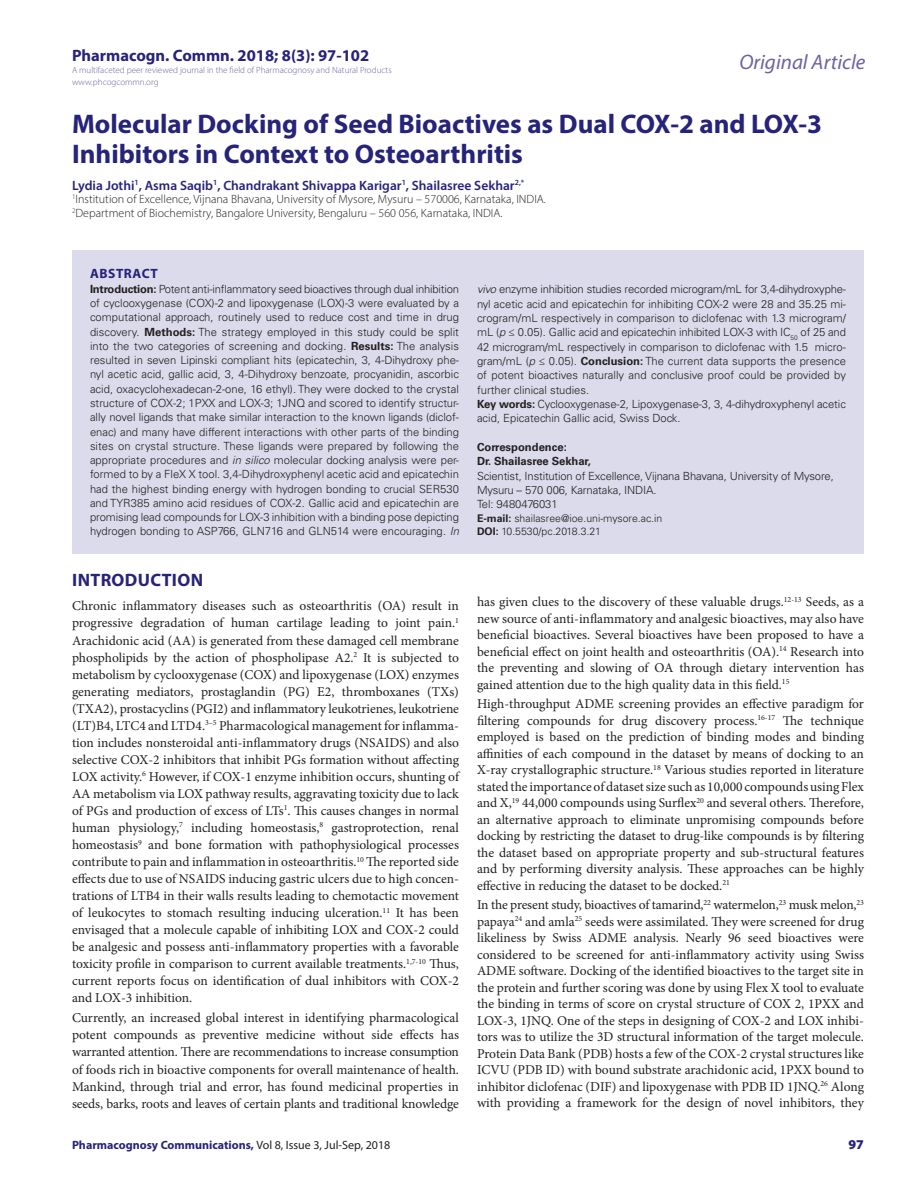
<style>
.page{position:relative;width:918px;height:1188px;background:#fff}
.page>*{position:absolute;margin:0;border:0;box-sizing:border-box;transform-origin:0 0}
.CT{font:700 27px/30px "Myriad Pro";color:#26237b}
.t1{font:italic 21px "Myriad Pro";color:#6964a1}
._1_HD{font:700 18px "Myriad Pro";letter-spacing:.02em;color:#26237b}
.t2{font:700 16.5px "Myriad Pro";color:#26237b}
.TXT{font:13.5px/17.1px "Minion Pro";letter-spacing:-.005em;color:#231f20;text-align:justify}
.CA{font:600 13.5px "Myriad Pro";color:#26237b}
.ABS_HD{font:700 13.5px "Myriad Pro";letter-spacing:.04em;color:#26237b}
.RRH{font:900 13.5px "Myriad Pro";color:#26237b}
.CA_Aff{font:300 12px "Myriad Pro";color:#231f20}
.RRH-2{font:700 12px "Myriad Pro";color:#26237b}
.ABS_TXT{font:300 11.25px/14.2px "Univers LT Std";letter-spacing:-.01em;color:#231f20;text-align:justify}
.ABS_TXT-2{font:700 11.25px "Univers LT Std";letter-spacing:-.005em;color:#231f20}
.ABS_TXT-3{font:300 10.5px "Univers LT Std";color:#231f20}
.t3{font:300 9px/12px "Myriad Pro";color:#6964a1}
.s1{font-weight:700}
.s2{font-style:italic}
.s3{font-weight:400;color:#231f20}
</style>
<div class="page">
<div style="left:72px;top:250px;width:792px;height:303px;background:#dcdbeb"></div>
<p class="t2" style="left:72px;top:45px;width:299px">Pharmacogn. Commn. 2018; 8(3): 97-102</p>
<p class="t3" style="left:72px;top:64px;width:321px">A multifaceted peer reviewed journal in the field of Pharmacognosy and Natural Products www.phcogcommn.org</p>
<h2 class="t1" style="left:739px;top:49px;width:128px">Original Article</h2>
<p class="CT" style="left:72px;top:108px;width:752px">Molecular Docking of Seed Bioactives as Dual COX-2 and LOX-3<br>Inhibitors in Context to Osteoarthritis</p>
<p class="CA" style="left:72px;top:176px;width:454px">Lydia Jothi<sup>1</sup>, Asma Saqib<sup>1</sup>, Chandrakant Shivappa Karigar<sup>1</sup>, Shailasree Sekhar<sup>2,*</sup></p>
<p class="CA_Aff" style="left:72px;top:192px;width:476px"><sup>1</sup>Institution of Excellence, Vijnana Bhavana, University of Mysore, Mysuru – 570006, Karnataka, INDIA.</p>
<p class="CA_Aff" style="left:72px;top:205px;width:432px"><sup>2</sup>Department of Biochemistry, Bangalore University, Bengaluru – 560 056, Karnataka, INDIA.</p>
<p class="ABS_HD" style="left:90px;top:265px;width:69px">ABSTRACT</p>
<p class="ABS_TXT" style="left:90px;top:282px;width:371px"><span class="s1">Introduction:</span> Potent anti-inflammatory seed bioactives through dual inhibition of cyclooxygenase (COX)-2 and lipoxygenase (LOX)-3 were evaluated by a computational approach, routinely used to reduce cost and time in drug discovery. <span class="s1">Methods:</span> The strategy employed in this study could be split into the two categories of screening and docking. <span class="s1">Results:</span> The analysis resulted in seven Lipinski compliant hits (epicatechin, 3, 4-Dihydroxy phe&shy;nyl acetic acid, gallic acid, 3, 4-Dihydroxy benzoate, procyanidin, ascorbic acid, oxacyclohexadecan-2-one, 16 ethyl). They were docked to the crystal structure of COX-2; 1PXX and LOX-3; 1JNQ and scored to identify structur&shy;ally novel ligands that make similar interaction to the known ligands (diclof&shy;enac) and many have different interactions with other parts of the binding sites on crystal structure. These ligands were prepared by following the appropriate procedures and <span class="s2">in silico</span> molecular docking analysis were per&shy;formed to by a FleX X tool. 3,4-Dihydroxyphenyl acetic acid and epicatechin had the highest binding energy with hydrogen bonding to crucial SER530 and TYR385 amino acid residues of COX-2. Gallic acid and epicatechin are promising lead compounds for LOX-3 inhibition with a binding pose depicting hydrogen bonding to ASP766, GLN716 and GLN514 were encouraging. <span class="s2">In</span></p>
<p class="ABS_TXT" style="left:477px;top:282px;width:371px"><span class="s2">vivo</span> enzyme inhibition studies recorded microgram/mL for 3,4-dihydroxyphe&shy;nyl acetic acid and epicatechin for inhibiting COX-2 were 28 and 35.25 mi&shy;crogram/mL respectively in comparison to diclofenac with 1.3 microgram/ mL (<span class="s2">p</span> ≤ 0.05). Gallic acid and epicatechin inhibited LOX-3 with IC<sub>50</sub> of 25 and 42 microgram/mL respectively in comparison to diclofenac with 1.5 micro&shy;gram/mL (<span class="s2">p</span> ≤ 0.05). <span class="s1">Conclusion:</span> The current data supports the presence of potent bioactives naturally and conclusive proof could be provided by further clinical studies.</p>
<p class="ABS_TXT" style="left:477px;top:397px;width:370px"><span class="s1">Key words:</span> Cyclooxygenase-2, Lipoxygenase-3, 3, 4-dihydroxyphenyl acetic acid, Epicatechin Gallic acid, Swiss Dock.</p>
<p class="ABS_TXT-2" style="left:477px;top:440px;width:91px">Correspondence:</p>
<p class="ABS_TXT-2" style="left:477px;top:455px;width:115px">Dr. Shailasree Sekhar,</p>
<p class="ABS_TXT" style="left:477px;top:468px;width:358px">Scientist, Institution of Excellence, Vijnana Bhavana, University of Mysore,<br>Mysuru – 570 006, Karnataka, INDIA.</p>
<p class="ABS_TXT" style="left:477px;top:497px;width:82px">Tel: 9480476031</p>
<p class="ABS_TXT-3" style="left:477px;top:512px;width:187px"><span class="s1">E-mail:</span> shailasree@ioe.uni-mysore.ac.in</p>
<p class="ABS_TXT-3" style="left:477px;top:525px;width:126px"><span class="s1">DOI:</span> 10.5530/pc.2018.3.21</p>
<p class="_1_HD" style="left:72px;top:568px;width:132px">INTRODUCTION</p>
<p class="TXT" style="left:72px;top:598px;width:389px">Chronic inflammatory diseases such as osteoarthritis (OA) result in progressive degradation of human cartilage leading to joint pain.<sup>1<br></sup>Arachidonic acid (AA) is generated from these damaged cell membrane phospholipids by the action of phospholipase A2.<sup>2</sup> It is subjected to metabolism by cyclooxygenase (COX) and lipoxygenase (LOX) enzymes generating mediators, prostaglandin (PG) E2, thromboxanes (TXs) (TXA2), prostacyclins (PGI2) and inflammatory leukotrienes, leukotriene (LT)B4, LTC4 and LTD4.<sup>3–5</sup> Pharmacological management for inflamma&shy;tion includes nonsteroidal anti-inflammatory drugs (NSAIDS) and also selective COX-2 inhibitors that inhibit PGs formation without affecting LOX activity.<sup>6</sup> However, if COX-1 enzyme inhibition occurs, shunting of AA metabolism via LOX pathway results, aggravating toxicity due to lack of PGs and production of excess of LTs<sup>1</sup>. This causes changes in normal human physiology,<sup>7</sup> including homeostasis,<sup>8</sup> gastroprotection, renal homeostasis<sup>9</sup> and bone formation with pathophysiological processes contribute to pain and inflammation in osteoarthritis.<sup>10</sup> The reported side effects due to use of NSAIDS inducing gastric ulcers due to high concen&shy;trations of LTB4 in their walls results leading to chemotactic movement of leukocytes to stomach resulting inducing ulceration.<sup>11</sup> It has been envisaged that a molecule capable of inhibiting LOX and COX-2 could be analgesic and possess anti-inflammatory properties with a favorable toxicity profile in comparison to current available treatments.<sup>1,7-10</sup> Thus, current reports focus on identification of dual inhibitors with COX-2 and LOX-3 inhibition.</p>
<p class="TXT" style="left:72px;top:1010px;width:389px">Currently, an increased global interest in identifying pharmacological potent compounds as preventive medicine without side effects has warranted attention. There are recommendations to increase consumption of foods rich in bioactive components for overall maintenance of health.<br>Mankind, through trial and error, has found medicinal properties in seeds, barks, roots and leaves of certain plants and traditional knowledge</p>
<p class="TXT" style="left:477px;top:594px;width:389px;line-height:16.5px">has given clues to the discovery of these valuable drugs.<sup>12-13</sup> Seeds, as a new source of anti-inflammatory and analgesic bioactives, may also have beneficial bioactives. Several bioactives have been proposed to have a beneficial effect on joint health and osteoarthritis (OA).<sup>14</sup> Research into the preventing and slowing of OA through dietary intervention has gained attention due to the high quality data in this field.<sup>15</sup></p>
<p class="TXT" style="left:477px;top:696px;width:389px;line-height:16.5px">High-throughput ADME screening provides an effective paradigm for filtering compounds for drug discovery process.<sup>16-17</sup> The technique employed is based on the prediction of binding modes and binding affinities of each compound in the dataset by means of docking to an X-ray crystallographic structure.<sup>18</sup> Various studies reported in literature stated the importance of dataset size such as 10,000 compounds using Flex and X,<sup>19</sup> 44,000 compounds using Surflex<sup>20</sup> and several others. Therefore, an alternative approach to eliminate unpromising compounds before docking by restricting the dataset to drug-like compounds is by filtering the dataset based on appropriate property and sub-structural features and by performing diversity analysis. These approaches can be highly effective in reducing the dataset to be docked.<sup>21</sup></p>
<p class="TXT" style="left:477px;top:897px;width:389px;line-height:16.5px">In the present study, bioactives of tamarind,<sup>22</sup> watermelon,<sup>23</sup> musk melon,<sup>23 </sup>papaya<sup>24</sup> and amla<sup>25</sup> seeds were assimilated. They were screened for drug likeliness by Swiss ADME analysis. Nearly 96 seed bioactives were considered to be screened for anti-inflammatory activity using Swiss ADME software. Docking of the identified bioactives to the target site in the protein and further scoring was done by using Flex X tool to evaluate the binding in terms of score on crystal structure of COX 2, 1PXX and LOX-3, 1JNQ. One of the steps in designing of COX-2 and LOX inhibi&shy;tors was to utilize the 3D structural information of the target molecule.<br>Protein Data Bank (PDB) hosts a few of the COX-2 crystal structures like ICVU (PDB ID) with bound substrate arachidonic acid, 1PXX bound to inhibitor diclofenac (DIF) and lipoxygenase with PDB ID 1JNQ.<sup>26</sup> Along with providing a framework for the design of novel inhibitors, they</p>
<p class="RRH-2" style="left:72px;top:1138px;width:320px">Pharmacognosy Communications, <span class="s3">Vol 8, Issue 3, Jul-Sep, 2018</span></p>
<p class="RRH" style="left:849px;top:1136px;width:17px">97</p>
</div>
